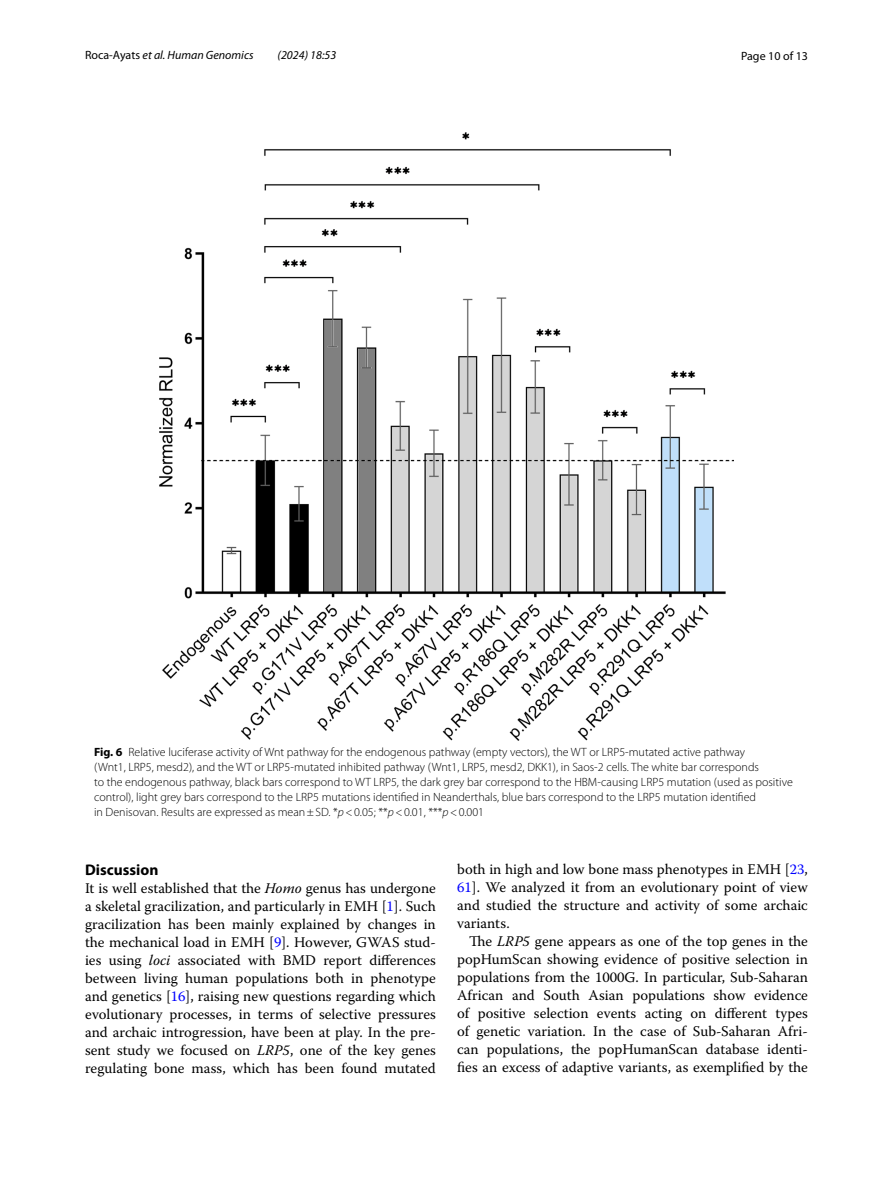
<style>
.page{position:relative;width:893px;height:1187px;background:#fff}
.page>*{position:absolute;margin:0;border:0;box-sizing:border-box;transform-origin:0 0}
.t1{font:700 15.45px "Myriad Pro";color:#000}
.t2{font:14.7px/18px "Warnock Pro";color:#000;text-align:justify}
.t3{font:300 12px/15px "Myriad Pro";color:#000}
.t4{font:italic 12px "Myriad Pro";color:#000}
.t5{font:12px "Myriad Pro";color:#000}
.s1{font-style:normal}
.s2{font-weight:700}
.s3{font-style:italic}
.s4{color:#00f}
</style>
<div class="page">
<img style="left:159px;top:133px;width:574px;height:608px">
<p class="t4" style="left:85px;top:48px;width:170px"><span class="s1">Roca‑Ayats</span> et al. Human Genomics</p>
<p class="t4" style="left:278px;top:48px;width:60px">(2024) 18:53</p>
<p class="t5" style="left:741px;top:48px;width:68px">Page 10 of 13</p>
<p class="t3" style="left:94px;top:744px;width:700px"><span class="s2">Fig. 6</span> Relative luciferase activity of Wnt pathway for the endogenous pathway (empty vectors), the WT or LRP5-mutated active pathway<br>(Wnt1, LRP5, mesd2), and the WT or LRP5-mutated inhibited pathway (Wnt1, LRP5, mesd2, DKK1), in Saos-2 cells. The white bar corresponds<br>to the endogenous pathway, black bars correspond to WT LRP5, the dark grey bar correspond to the HBM-causing LRP5 mutation (used as positive control), light grey bars correspond to the LRP5 mutations identified in Neanderthals, blue bars correspond to the LRP5 mutation identified<br>in Denisovan. Results are expressed as mean±SD. *<span class="s3">p</span>&lt;0.05; **<span class="s3">p</span>&lt;0.01, ***<span class="s3">p</span>&lt;0.001</p>
<p class="t1" style="left:85px;top:859px;width:75px">Discussion</p>
<p class="t2" style="left:85px;top:878px;width:352px">It is well established that the <span class="s3">Homo</span> genus has undergone a skeletal gracilization, and particularly in EMH [<span class="s4">1</span>]. Such gracilization has been mainly explained by changes in the mechanical load in EMH [<span class="s4">9</span>]. However, GWAS stud&shy;ies using <span class="s3">loci</span> associated with BMD report differences between living human populations both in phenotype and genetics [<span class="s4">16</span>], raising new questions regarding which evolutionary processes, in terms of selective pressures and archaic introgression, have been at play. In the pre&shy;sent study we focused on <span class="s3">LRP5</span>, one of the key genes regulating bone mass, which has been found mutated</p>
<p class="t2" style="left:457px;top:860px;width:352px">both in high and low bone mass phenotypes in EMH [<span class="s4">23</span>, <span class="s4">61</span>]. We analyzed it from an evolutionary point of view and studied the structure and activity of some archaic variants.</p>
<p class="t2" style="left:457px;top:932px;width:352px;text-indent:12px">The <span class="s3">LRP5</span> gene appears as one of the top genes in the popHumScan showing evidence of positive selection in populations from the 1000G. In particular, Sub-Saharan African and South Asian populations show evidence of positive selection events acting on different types of genetic variation. In the case of Sub-Saharan Afri&shy;can populations, the popHumanScan database identi&shy;fies an excess of adaptive variants, as exemplified by the</p>
</div>
